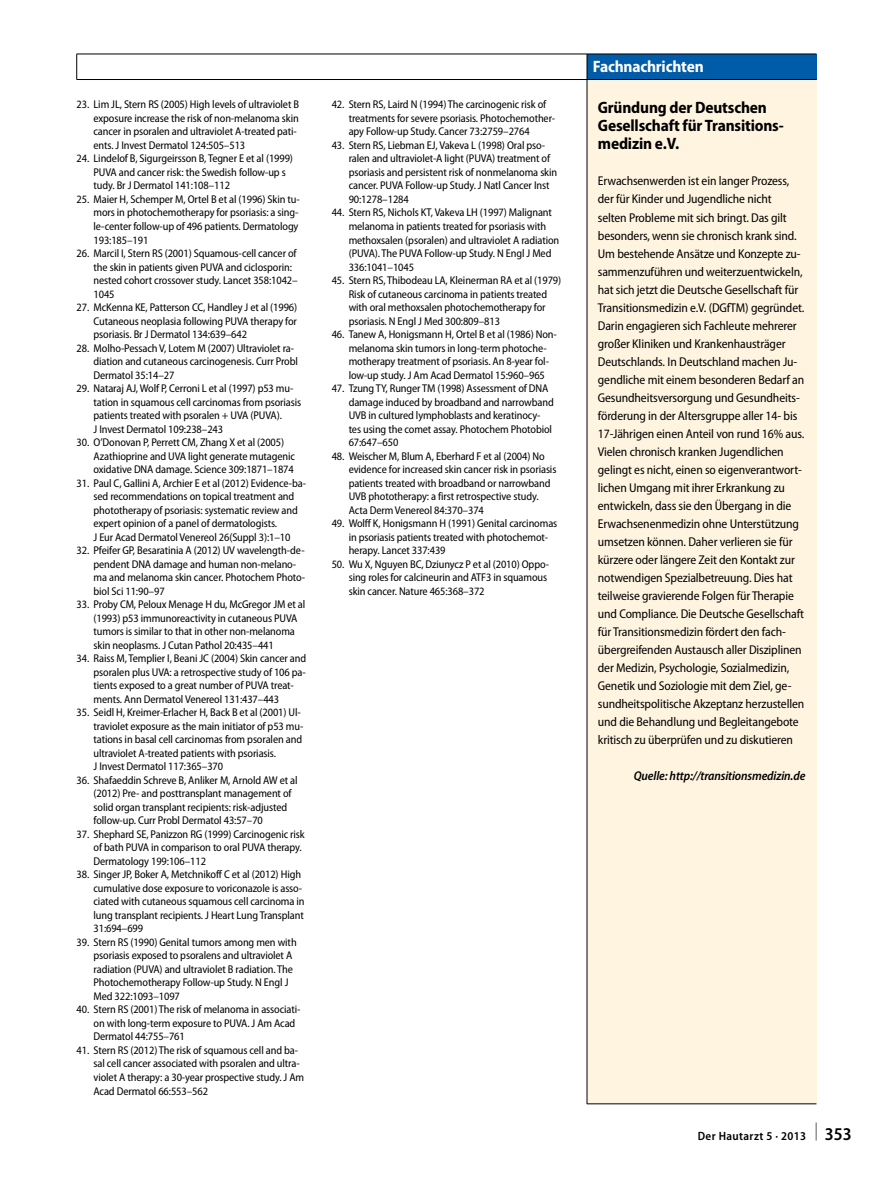
<style>
.page{position:relative;width:893px;height:1187px;background:#fff}
.page>*{position:absolute;margin:0;border:0;box-sizing:border-box;transform-origin:0 0}
._302_BB_FN_headline{font:700 semi-condensed 16.5px/18px "Myriad Pro";letter-spacing:-.01em;color:#000}
._001_rubrik{font:700 semi-condensed 16.5px "Myriad Pro";letter-spacing:-.01em;color:#fff}
._306_BB_FN_text_ohne{font:semi-condensed 12.75px/18px "Myriad Pro";letter-spacing:-.01em;color:#000}
._308_BB_FN_autor_que{font:italic 600 semi-condensed 12.75px "Myriad Pro";letter-spacing:-.01em;color:#000}
.t1{font:600 semi-condensed 12px "Myriad Pro";letter-spacing:.03em;color:#000}
._023_literatur{font:semi-condensed 11.25px/13.5px "Myriad Pro";letter-spacing:-.01em;color:#000}
.s1{font-size:18px}
</style>
<div class="page">
<div style="left:587px;top:79px;width:229px;height:1024px;background:#fff4e0"></div>
<div style="left:587px;top:54px;width:229px;height:25px;background:#005ba9"></div>
<hr style="left:587px;top:54px;width:1px;height:1049px;background:#000">
<hr style="left:587px;top:1103px;width:229px;height:1px;background:#000">
<hr style="left:77px;top:79px;width:739px;height:1px;background:#000">
<svg style="left:76px;top:54px;width:1px;height:25px"></svg>
<hr style="left:77px;top:54px;width:739px;height:1px;background:#000">
<p class="_023_literatur" style="left:94px;top:98px;width:207px;text-indent:-17px">23. Lim JL, Stern RS (2005) High levels of ultraviolet B exposure increase the risk of non-melanoma skin cancer in psoralen and ultraviolet A-treated pati&shy;ents. J Invest Dermatol 124:505–513</p>
<p class="_023_literatur" style="left:94px;top:152px;width:201px;text-indent:-17px">24. Lindelof B, Sigurgeirsson B, Tegner E et al (1999)<br>PUVA and cancer risk: the Swedish follow-up s tudy. Br J Dermatol 141:108–112</p>
<p class="_023_literatur" style="left:94px;top:193px;width:208px;text-align:justify;text-indent:-17px">25. Maier H, Schemper M, Ortel B et al (1996) Skin tu&shy;mors in photochemotherapy for psoriasis: a sing&shy;le-center follow-up of 496 patients. Dermatology 193:185–191</p>
<p class="_023_literatur" style="left:94px;top:247px;width:206px;text-indent:-17px">26. Marcil I, Stern RS (2001) Squamous-cell cancer of the skin in patients given PUVA and ciclosporin: nested cohort crossover study. Lancet 358:1042– 1045</p>
<p class="_023_literatur" style="left:94px;top:301px;width:205px;text-align:justify;text-indent:-17px">27. McKenna KE, Patterson CC, Handley J et al (1996)<br>Cutaneous neoplasia following PUVA therapy for psoriasis. Br J Dermatol 134:639–642</p>
<p class="_023_literatur" style="left:94px;top:341px;width:206px;text-indent:-17px">28. Molho-Pessach V, Lotem M (2007) Ultraviolet ra&shy;diation and cutaneous carcinogenesis. Curr Probl<br>Dermatol 35:14–27</p>
<p class="_023_literatur" style="left:94px;top:382px;width:209px;text-indent:-17px">29. Nataraj AJ,Wolf P, Cerroni L et al (1997) p53 mu&shy;tation in squamous cell carcinomas from psoriasis patients treated with psoralen + UVA (PUVA).<br>J Invest Dermatol 109:238–243</p>
<p class="_023_literatur" style="left:94px;top:436px;width:203px;text-indent:-17px">30. O’Donovan P, Perrett CM, Zhang X et al (2005)<br>Azathioprine and UVA light generate mutagenic oxidative DNA damage. Science 309:1871–1874</p>
<p class="_023_literatur" style="left:94px;top:476px;width:214px;text-indent:-17px">31. Paul C, Gallini A, Archier E et al (2012) Evidence-ba&shy;sed recommendations on topical treatment and phototherapy of psoriasis: systematic review and expert opinion of a panel of dermatologists.<br>J Eur Acad Dermatol Venereol 26(Suppl 3):1–10</p>
<p class="_023_literatur" style="left:94px;top:544px;width:213px;text-indent:-17px">32. Pfeifer GP, Besaratinia A (2012) UV wavelength-de&shy;pendent DNA damage and human non-melano&shy;ma and melanoma skin cancer. Photochem Photo&shy;biol Sci 11:90–97</p>
<p class="_023_literatur" style="left:94px;top:598px;width:213px;text-indent:-17px">33. Proby CM, Peloux Menage H du, McGregor JM et al (1993) p53 immunoreactivity in cutaneous PUVA tumors is similar to that in other non-melanoma skin neoplasms. J Cutan Pathol 20:435–441</p>
<p class="_023_literatur" style="left:94px;top:652px;width:214px;text-indent:-17px">34. Raiss M, Templier I, Beani JC (2004) Skin cancer and psoralen plus UVA: a retrospective study of 106 pa&shy;tients exposed to a great number of PUVA treat&shy;ments. Ann Dermatol Venereol 131:437–443</p>
<p class="_023_literatur" style="left:94px;top:706px;width:211px;text-indent:-17px">35. Seidl H, Kreimer-Erlacher H, Back B et al (2001) Ul&shy;traviolet exposure as the main initiator of p53 mu&shy;tations in basal cell carcinomas from psoralen and ultraviolet A-treated patients with psoriasis.<br>J Invest Dermatol 117:365–370</p>
<p class="_023_literatur" style="left:94px;top:773px;width:206px;text-indent:-17px">36. Shafaeddin Schreve B, Anliker M, Arnold AW et al (2012) Pre- and posttransplant management of solid organ transplant recipients: risk-adjusted follow-up. Curr Probl Dermatol 43:57–70</p>
<p class="_023_literatur" style="left:94px;top:827px;width:213px;text-indent:-17px">37. Shephard SE, Panizzon RG (1999) Carcinogenic risk of bath PUVA in comparison to oral PUVA therapy.<br>Dermatology 199:106–112</p>
<p class="_023_literatur" style="left:94px;top:868px;width:213px;text-indent:-17px">38. Singer JP, Boker A, Metchnikoff C et al (2012) High cumulative dose exposure to voriconazole is asso&shy;ciated with cutaneous squamous cell carcinoma in lung transplant recipients. J Heart Lung Transplant 31:694–699</p>
<p class="_023_literatur" style="left:94px;top:935px;width:205px;text-indent:-17px">39. Stern RS (1990) Genital tumors among men with psoriasis exposed to psoralens and ultraviolet A radiation (PUVA) and ultraviolet B radiation. The Photochemotherapy Follow-up Study. N Engl J Med 322:1093–1097</p>
<p class="_023_literatur" style="left:94px;top:1003px;width:208px;text-indent:-17px">40. Stern RS (2001) The risk of melanoma in associati&shy;on with long-term exposure to PUVA. J Am Acad<br>Dermatol 44:755–761</p>
<p class="_023_literatur" style="left:94px;top:1043px;width:212px;text-indent:-17px">41. Stern RS (2012) The risk of squamous cell and ba&shy;sal cell cancer associated with psoralen and ultra&shy;violet A therapy: a 30-year prospective study. J Am Acad Dermatol 66:553–562</p>
<p class="_023_literatur" style="left:349px;top:98px;width:208px;text-indent:-17px">42. Stern RS, Laird N (1994) The carcinogenic risk of treatments for severe psoriasis. Photochemother&shy;apy Follow-up Study. Cancer 73:2759–2764</p>
<p class="_023_literatur" style="left:349px;top:139px;width:210px;text-indent:-17px">43. Stern RS, Liebman EJ, Vakeva L (1998) Oral pso&shy;ralen and ultraviolet-A light (PUVA) treatment of psoriasis and persistent risk of nonmelanoma skin cancer. PUVA Follow-up Study. J Natl Cancer Inst 90:1278–1284</p>
<p class="_023_literatur" style="left:349px;top:206px;width:212px;text-indent:-17px">44. Stern RS, Nichols KT, Vakeva LH (1997) Malignant melanoma in patients treated for psoriasis with methoxsalen (psoralen) and ultraviolet A radiation (PUVA). The PUVA Follow-up Study. N Engl J Med 336:1041–1045</p>
<p class="_023_literatur" style="left:349px;top:274px;width:214px;text-indent:-17px">45. Stern RS, Thibodeau LA, Kleinerman RA et al (1979)<br>Risk of cutaneous carcinoma in patients treated with oral methoxsalen photochemotherapy for psoriasis. N Engl J Med 300:809–813</p>
<p class="_023_literatur" style="left:349px;top:328px;width:210px;text-indent:-17px">46. Tanew A, Honigsmann H, Ortel B et al (1986) Non&shy;melanoma skin tumors in long-term photoche&shy;motherapy treatment of psoriasis. An 8-year fol&shy;low-up study. J Am Acad Dermatol 15:960–965</p>
<p class="_023_literatur" style="left:349px;top:382px;width:207px;text-indent:-17px">47. Tzung TY, Runger TM (1998) Assessment of DNA damage induced by broadband and narrowband UVB in cultured lymphoblasts and keratinocy&shy;tes using the comet assay. Photochem Photobiol 67:647–650</p>
<p class="_023_literatur" style="left:349px;top:449px;width:209px;text-indent:-17px">48. Weischer M, Blum A, Eberhard F et al (2004) No evidence for increased skin cancer risk in psoriasis patients treated with broadband or narrowband UVB phototherapy: a first retrospective study.<br>Acta DermVenereol 84:370–374</p>
<p class="_023_literatur" style="left:349px;top:517px;width:210px;text-indent:-17px">49. Wolff K, Honigsmann H (1991) Genital carcinomas in psoriasis patients treated with photochemot&shy;herapy. Lancet 337:439</p>
<p class="_023_literatur" style="left:349px;top:557px;width:202px;text-indent:-17px">50. Wu X, Nguyen BC, Dziunycz P et al (2010) Oppo&shy;sing roles for calcineurin and ATF3 in squamous skin cancer. Nature 465:368–372</p>
<p class="_001_rubrik" style="left:593px;top:58px;width:112px">Fachnachrichten</p>
<p class="_302_BB_FN_headline" style="left:598px;top:99px;width:186px">Gründung der Deutschen<br>Gesellschaft für Transitions&shy;medizin e.V.</p>
<p class="_306_BB_FN_text_ohne" style="left:598px;top:172px;width:208px">Erwachsenwerden ist ein langer Prozess, der für Kinder und Jugendliche nicht<br>selten Probleme mit sich bringt. Das gilt besonders, wenn sie chronisch krank sind.<br>Um bestehende Ansätze und Konzepte zu&shy;sammenzuführen und weiterzuentwickeln, hat sich jetzt die Deutsche Gesellschaft für Transitionsmedizin e.V. (DGfTM) gegründet.<br>Darin engagieren sich Fachleute mehrerer großer Kliniken und Krankenhausträger Deutschlands. In Deutschland machen Ju&shy;gendliche mit einem besonderen Bedarf an Gesundheitsversorgung und Gesundheits&shy;förderung in der Altersgruppe aller 14- bis 17-Jährigen einen Anteil von rund 16% aus.<br>Vielen chronisch kranken Jugendlichen gelingt es nicht, einen so eigenverantwort&shy;lichen Umgang mit ihrer Erkrankung zu entwickeln, dass sie den Übergang in die Erwachsenenmedizin ohne Unterstützung umsetzen können. Daher verlieren sie für kürzere oder längere Zeit den Kontakt zur notwendigen Spezialbetreuung. Dies hat teilweise gravierende Folgen für Therapie und Compliance. Die Deutsche Gesellschaft für Transitionsmedizin fördert den fach&shy;übergreifenden Austausch aller Disziplinen der Medizin, Psychologie, Sozialmedizin, Genetik und Soziologie mit dem Ziel, ge&shy;sundheitspolitische Akzeptanz herzustellen und die Behandlung und Begleitangebote kritisch zu überprüfen und zu diskutieren</p>
<p class="_308_BB_FN_autor_que" style="left:634px;top:768px;width:173px">Quelle: http://transitionsmedizin.de</p>
<p class="t1" style="left:698px;top:1129px;width:155px">Der Hautarzt 5 · 2013 <sup>|</sup> <span class="s1">353</span></p>
</div>
